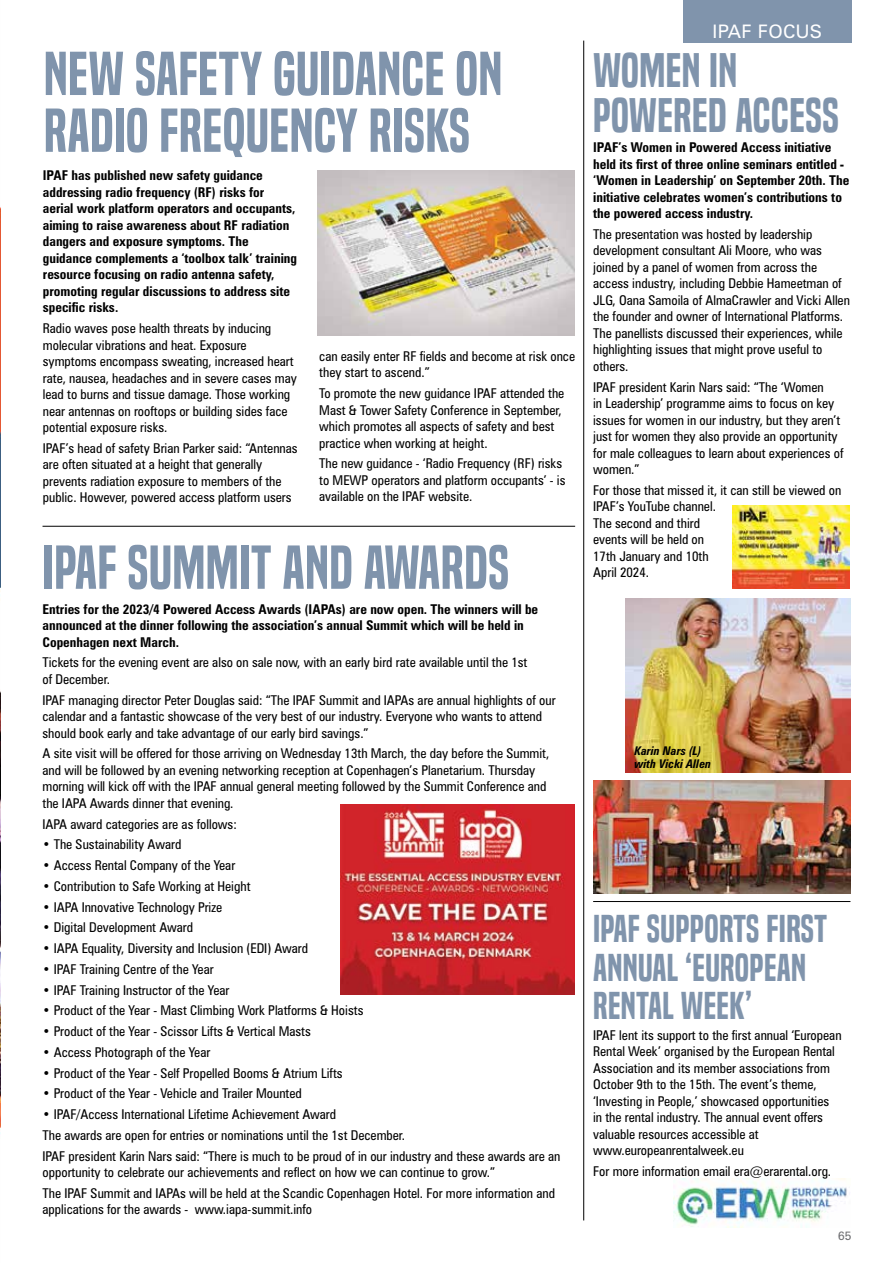
<style>
.page{position:relative;width:893px;height:1263px;background:#fff}
.page>*{position:absolute;margin:0;border:0;box-sizing:border-box;transform-origin:0 0}
.t1{font:57.15px/56.8px "Built Titling Sb";letter-spacing:.01em;color:#8094ac}
.t2{font:45.15px/44.8px "Built Titling Sb";letter-spacing:.01em;color:#8094ac}
.t3{font:36.15px/38.8px "Built Titling Sb";letter-spacing:.01em;color:#8094ac}
.t4{font:18.6px "Zurich BT";color:#fff}
.t5{font:condensed 13.5px/16.5px "Zurich BT";color:#000}
.t6{font:700 condensed 13.5px/16.5px "Zurich BT";color:#000}
.t7{font:italic 700 condensed 12px/13.5px "Zurich BT";color:#000}
.t8{font:12px "Zurich BT";color:#6d6e71}
</style>
<div class="page">
<img style="left:673px;top:1179px;width:174px;height:49px">
<div style="left:683px;top:0;width:169px;height:43px;background:#8094ac"></div>
<hr style="left:583px;top:41px;width:1px;height:1179px;background:#000">
<img style="left:626px;top:599px;width:224px;height:174px">
<img style="left:593px;top:781px;width:257px;height:113px">
<hr style="left:593px;top:901px;width:257px;height:1px;background:#000">
<img style="left:732px;top:505px;width:117px;height:83px">
<img style="left:318px;top:171px;width:256px;height:165px">
<img style="left:340px;top:804px;width:234px;height:190px">
<hr style="left:43px;top:526px;width:532px;height:1px;background:#000">
<img style="left:0;top:207px;width:1px;height:927px">
<h1 class="t1" style="left:44px;top:46px;width:460px">NEW SAFETY GUIDANCE ON<br>RADIO FREQUENCY RISKS</h1>
<p class="t6" style="left:43px;top:167px;width:256px">IPAF has published new safety guidance addressing radio frequency (RF) risks for aerial work platform operators and occupants, aiming to raise awareness about RF radiation dangers and exposure symptoms. The guidance complements a ‘toolbox talk’ training resource focusing on radio antenna safety, promoting regular discussions to address site specific risks.</p>
<p class="t5" style="left:43px;top:320px;width:256px">Radio waves pose health threats by inducing molecular vibrations and heat. Exposure symptoms encompass sweating, increased heart rate, nausea, headaches and in severe cases may lead to burns and tissue damage. Those working near antennas on rooftops or building sides face potential exposure risks.</p>
<p class="t5" style="left:43px;top:440px;width:256px">IPAF’s head of safety Brian Parker said: “Antennas are often situated at a height that generally prevents radiation exposure to members of the public. However, powered access platform users</p>
<p class="t5" style="left:319px;top:348px;width:257px">can easily enter RF fields and become at risk once they start to ascend.”</p>
<p class="t5" style="left:319px;top:385px;width:247px">To promote the new guidance IPAF attended the Mast &amp; Tower Safety Conference in September, which promotes all aspects of safety and best practice when working at height.</p>
<p class="t5" style="left:319px;top:455px;width:248px">The new guidance - ‘Radio Frequency (RF) risks to MEWP operators and platform occupants’ - is available on the IPAF website.</p>
<h1 class="t1" style="left:43px;top:540px;width:468px">IPAF SUMMIT AND AWARDS</h1>
<p class="t6" style="left:43px;top:600px;width:497px">Entries for the 2023/4 Powered Access Awards (IAPAs) are now open. The winners will be announced at the dinner following the association’s annual Summit which will be held in<br>Copenhagen next March.</p>
<p class="t5" style="left:43px;top:654px;width:486px">Tickets for the evening event are also on sale now, with an early bird rate available until the 1st of December.</p>
<p class="t5" style="left:43px;top:691px;width:515px">IPAF managing director Peter Douglas said: “The IPAF Summit and IAPAs are annual highlights of our calendar and a fantastic showcase of the very best of our industry. Everyone who wants to attend should book early and take advantage of our early bird savings.”</p>
<p class="t5" style="left:43px;top:745px;width:508px">A site visit will be offered for those arriving on Wednesday 13th March, the day before the Summit, and will be followed by an evening networking reception at Copenhagen’s Planetarium. Thursday morning will kick off with the IPAF annual general meeting followed by the Summit Conference and the IAPA Awards dinner that evening.</p>
<p class="t5" style="left:43px;top:815px;width:196px">IAPA award categories are as follows:</p>
<p class="t5" style="left:43px;top:836px;width:140px">• The Sustainability Award</p>
<p class="t5" style="left:43px;top:857px;width:194px">• Access Rental Company of the Year</p>
<p class="t5" style="left:43px;top:878px;width:210px">• Contribution to Safe Working at Height</p>
<p class="t5" style="left:43px;top:898px;width:181px">• IAPA Innovative Technology Prize</p>
<p class="t5" style="left:43px;top:919px;width:152px">• Digital Development Award</p>
<p class="t5" style="left:43px;top:940px;width:267px">• IAPA Equality, Diversity and Inclusion (EDI) Award</p>
<p class="t5" style="left:43px;top:961px;width:173px">• IPAF Training Centre of the Year</p>
<p class="t5" style="left:43px;top:981px;width:188px">• IPAF Training Instructor of the Year</p>
<p class="t5" style="left:43px;top:1002px;width:322px">• Product of the Year - Mast Climbing Work Platforms &amp; Hoists</p>
<p class="t5" style="left:43px;top:1023px;width:270px">• Product of the Year - Scissor Lifts &amp; Vertical Masts</p>
<p class="t5" style="left:43px;top:1044px;width:169px">• Access Photograph of the Year</p>
<p class="t5" style="left:43px;top:1064px;width:302px">• Product of the Year - Self Propelled Booms &amp; Atrium Lifts</p>
<p class="t5" style="left:43px;top:1085px;width:261px">• Product of the Year - Vehicle and Trailer Mounted</p>
<p class="t5" style="left:43px;top:1104px;width:519px;line-height:20.7px">• IPAF/Access International Lifetime Achievement Award<br>The awards are open for entries or nominations until the 1st December.<br>IPAF president Karin Nars said: “There is much to be proud of in our industry and these awards are an</p>
<p class="t5" style="left:43px;top:1162px;width:514px;line-height:20.7px">opportunity to celebrate our achievements and reflect on how we can continue to grow.”<br>The IPAF Summit and IAPAs will be held at the Scandic Copenhagen Hotel. For more information and</p>
<p class="t5" style="left:43px;top:1201px;width:271px">applications for the awards - www.iapa-summit.info</p>
<h3 class="t4" style="left:712px;top:20px;width:70px">I PAF FOCUS</h3>
<h2 class="t2" style="left:593px;top:48px;width:247px">WOMEN IN<br>POWERED ACCESS</h2>
<p class="t6" style="left:593px;top:139px;width:258px">IPAF’s Women in Powered Access initiative held its first of three online seminars entitled - ‘Women in Leadership’ on September 20th. The initiative celebrates women’s contributions to the powered access industry.</p>
<p class="t5" style="left:593px;top:226px;width:258px">The presentation was hosted by leadership development consultant Ali Moore, who was joined by a panel of women from across the access industry, including Debbie Hameetman of JLG, Oana Samoila of AlmaCrawler and Vicki Allen the founder and owner of International Platforms.<br>The panellists discussed their experiences, while highlighting issues that might prove useful to others.</p>
<p class="t5" style="left:593px;top:378px;width:252px">IPAF president Karin Nars said: “The ‘Women<br>in Leadership’ programme aims to focus on key issues for women in our industry, but they aren’t just for women they also provide an opportunity for male colleagues to learn about experiences of women.”</p>
<p class="t5" style="left:593px;top:482px;width:250px">For those that missed it, it can still be viewed on<br>IPAF’s YouTube channel.<br>The second and third<br>events will be held on<br>17th January and 10th<br>April 2024.</p>
<p class="t7" style="left:634px;top:743px;width:78px">Karin Nars (L) with Vicki Allen</p>
<h3 class="t3" style="left:593px;top:909px;width:235px">IPAF SUPPORTS FIRST<br>ANNUAL ‘EUROPEAN<br>RENTAL WEEK’</h3>
<p class="t5" style="left:593px;top:1027px;width:250px">IPAF lent its support to the first annual ‘European Rental Week’ organised by the European Rental Association and its member associations from October 9th to the 15th. The event’s theme, ‘Investing in People,’ showcased opportunities in the rental industry. The annual event offers valuable resources accessible at www.europeanrentalweek.eu</p>
<p class="t5" style="left:593px;top:1163px;width:239px">For more information email era@erarental.org.</p>
<p class="t8" style="left:838px;top:1229px;width:15px">65</p>
</div>
